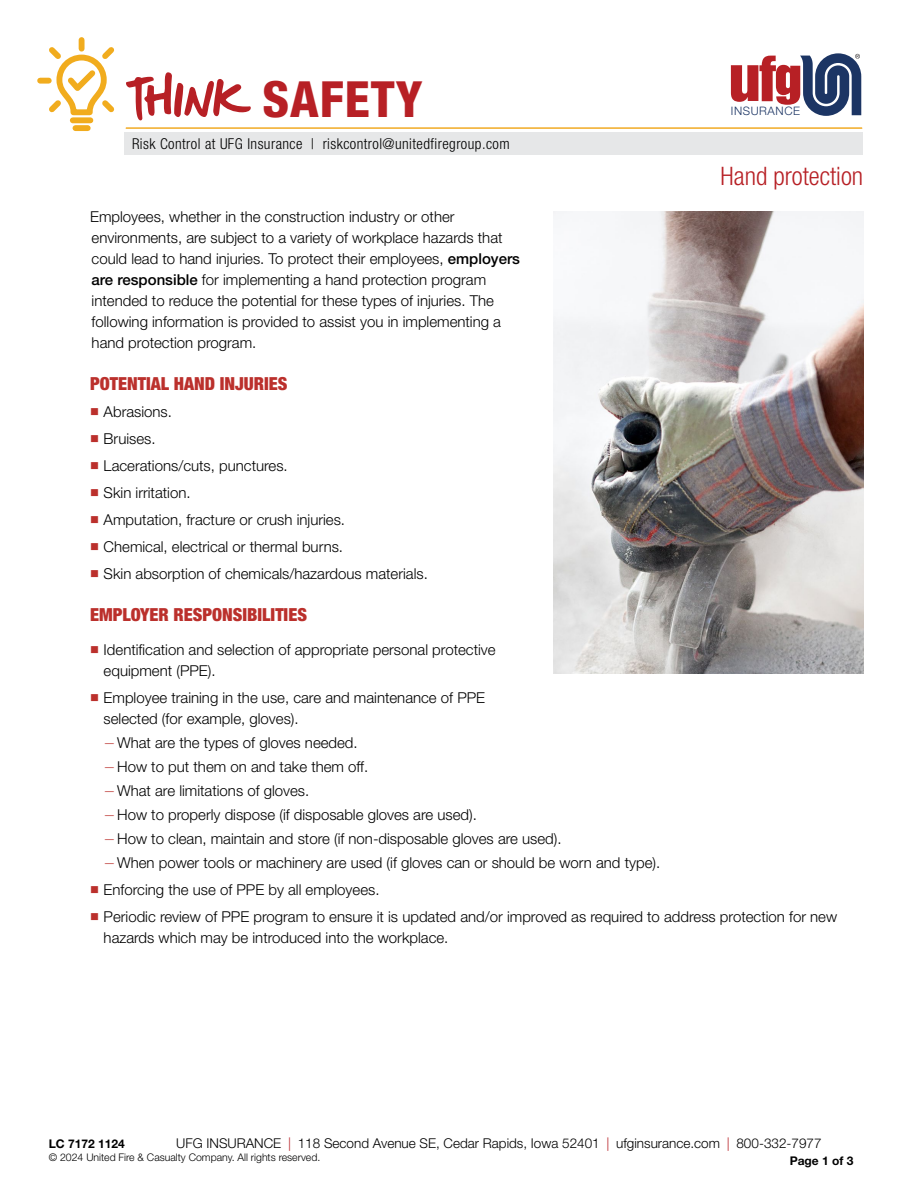
<style>
.page{position:relative;width:918px;height:1188px;background:#fff}
.page>*{position:absolute;margin:0;border:0;box-sizing:border-box;transform-origin:0 0}
.t1{font:800 condensed 49.95px "Helvetica Neue LT Std";letter-spacing:.02em;color:#b72025}
.t2{font:300 condensed 25.5px "Helvetica Neue LT Std";color:#b72025}
.t3{font:900 condensed 18px "Helvetica Neue LT Std";color:#bb302c}
.t4{font:300 15px/21px "Helvetica Neue LT Std";color:#000}
.t5{font:300 condensed 15px "Helvetica Neue LT Std";letter-spacing:.03em;color:#000}
.t6{font:300 13.5px "Helvetica Neue LT Std";color:#000}
.t7{font:700 12px "Helvetica Neue LT Std";color:#000}
.t8{font:300 11.7px "Helvetica Neue LT Std";letter-spacing:.05em;color:#1c3564}
.t9{font:300 10.5px "Helvetica Neue LT Std";color:#000}
.s1{font-family:"DK More Or Less";font-weight:400;font-stretch:normal;font-size:55.8px}
.s2{font-weight:500}
.s3{color:#bb302c}
.s4{font-size:12px;color:#bb302c}
.s5{color:#b72025}
</style>
<div class="page">
<hr style="left:126px;top:127px;width:736px;height:2px;background:#f1ac27">
<div style="left:79px;top:40px;width:6px;height:9px;background:#f1ac1e"></div>
<div style="left:73px;top:117px;width:17px;height:6px;background:#f1ac1e"></div>
<div style="left:75px;top:125px;width:13px;height:6px;background:#f1ac1e"></div>
<div style="left:40px;top:78px;width:9px;height:6px;background:#f1ac1e"></div>
<svg style="left:44px;top:42px;width:71px;height:76px"></svg>
<svg style="left:731px;top:53px;width:130px;height:63px"></svg>
<div style="left:124px;top:133px;width:739px;height:22px;background:#e6e7e8"></div>
<img style="left:553px;top:212px;width:311px;height:462px">
<h1 class="t1" style="left:125px;top:69px;width:299px"><span class="s1">Think</span> SAFETY</h1>
<p class="t5" style="left:132px;top:135px;width:379px">Risk Control at UFG Insurance | riskcontrol@unitedfiregroup.com</p>
<p class="t8" style="left:731px;top:104px;width:71px">INSURANCE</p>
<h2 class="t2" style="left:721px;top:161px;width:144px">Hand protection</h2>
<p class="t4" style="left:90px;top:206px;width:431px">Employees, whether in the construction industry or other environments, are subject to a variety of workplace hazards that could lead to hand injuries. To protect their employees, <span class="s2">employers are responsible</span> for implementing a hand protection program intended to reduce the potential for these types of injuries. The following information is provided to assist you in implementing a hand protection program.</p>
<p class="t3" style="left:90px;top:372px;width:199px">POTENTIAL HAND INJURIES</p>
<p class="t4" style="left:90px;top:401px;width:83px"><span class="s3">■</span> Abrasions.</p>
<p class="t4" style="left:90px;top:428px;width:67px"><span class="s3">■</span> Bruises.</p>
<p class="t4" style="left:90px;top:455px;width:199px"><span class="s3">■</span> Lacerations/cuts, punctures.</p>
<p class="t4" style="left:90px;top:482px;width:102px"><span class="s3">■</span> Skin irritation.</p>
<p class="t4" style="left:90px;top:509px;width:256px"><span class="s3">■</span> Amputation, fracture or crush injuries.</p>
<p class="t4" style="left:90px;top:536px;width:255px"><span class="s3">■</span> Chemical, electrical or thermal burns.</p>
<p class="t4" style="left:90px;top:563px;width:339px"><span class="s3">■</span> Skin absorption of chemicals/hazardous materials.</p>
<p class="t3" style="left:90px;top:603px;width:218px">EMPLOYER RESPONSIBILITIES</p>
<p class="t4" style="left:104px;top:639px;width:394px;text-indent:-14px"><span class="s3">■</span> Identification and selection of appropriate personal protective equipment (PPE).</p>
<p class="t4" style="left:104px;top:687px;width:383px;text-indent:-14px"><span class="s3">■</span> Employee training in the use, care and maintenance of PPE selected (for example, gloves).</p>
<p class="t4" style="left:104px;top:730px;width:558px;line-height:24px"><span class="s4">—</span>What are the types of gloves needed.<br><span class="s4">—</span>How to put them on and take them off.<br><span class="s4">—</span>What are limitations of gloves.<br><span class="s4">—</span>How to properly dispose (if disposable gloves are used).<br><span class="s4">—</span>How to clean, maintain and store (if non-disposable gloves are used).<br><span class="s4">—</span>When power tools or machinery are used (if gloves can or should be worn and type).</p>
<p class="t4" style="left:90px;top:879px;width:291px"><span class="s3">■</span> Enforcing the use of PPE by all employees.</p>
<p class="t4" style="left:104px;top:906px;width:735px;text-indent:-14px"><span class="s3">■</span> Periodic review of PPE program to ensure it is updated and/or improved as required to address protection for new hazards which may be introduced into the workplace.</p>
<p class="t7" style="left:49px;top:1136px;width:78px">LC 7172 1124</p>
<p class="t6" style="left:176px;top:1135px;width:647px">UFG INSURANCE <span class="s5">|</span> 118 Second Avenue SE, Cedar Rapids, Iowa 52401 <span class="s5">|</span> ufginsurance.com <span class="s5">|</span> 800-332-7977</p>
<p class="t9" style="left:49px;top:1151px;width:273px">© 2024 United Fire &amp; Casualty Company. All rights reserved.</p>
<p class="t7" style="left:790px;top:1154px;width:65px">Page 1 of 3</p>
</div>
